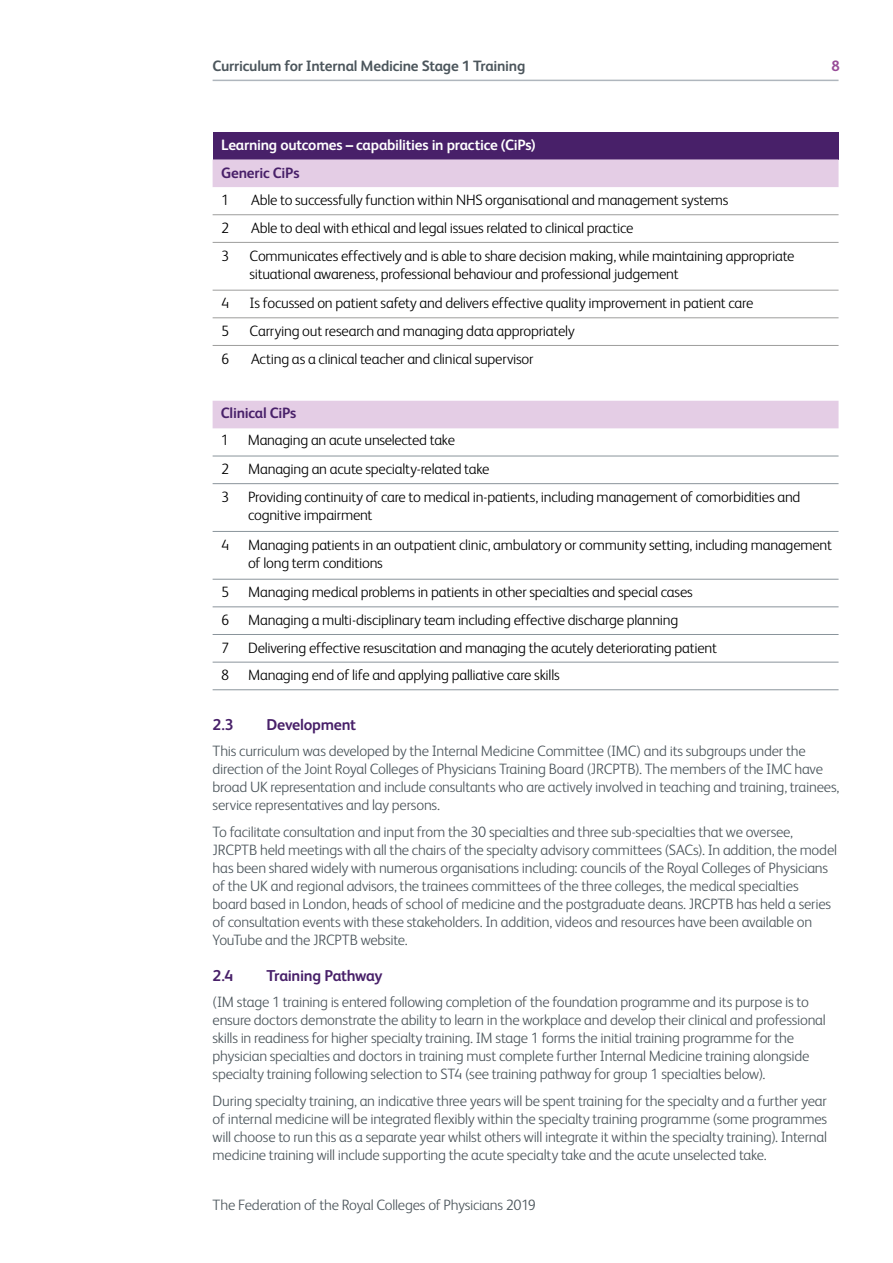
<style>
.page{position:relative;width:893px;height:1263px;background:#fff}
.page>*{position:absolute;margin:0;border:0;box-sizing:border-box;transform-origin:0 0}
.t1{font:700 15.75px "FS Albert";letter-spacing:-.02em;color:#482069}
.t2{font:300 15px/18px "FS Albert";letter-spacing:-.015em;color:#4c565c}
.t3{font:300 15px/18px "FS Albert";letter-spacing:-.015em;color:#000}
.t4{font:700 15px "FS Albert";letter-spacing:-.015em;color:#fff}
.t5{font:700 15px "FS Albert";letter-spacing:-.02em;color:#4c565c}
.t6{font:700 15px "FS Albert";letter-spacing:-.02em;color:#482069}
.t7{font:700 15px "FS Albert";color:#974b97}
</style>
<div class="page">
<hr style="left:213px;top:80px;width:625px;height:1px;background:#afb6bd">
<div style="left:213px;top:132px;width:625px;height:27px;background:#482069"></div>
<svg style="left:213px;top:159px;width:625px;height:269px"></svg>
<hr style="left:213px;top:214px;width:625px;height:1px;background:#9d9d9c">
<hr style="left:213px;top:242px;width:625px;height:1px;background:#9d9d9c">
<hr style="left:213px;top:290px;width:625px;height:1px;background:#9d9d9c">
<hr style="left:213px;top:317px;width:625px;height:1px;background:#9d9d9c">
<hr style="left:213px;top:345px;width:625px;height:1px;background:#9d9d9c">
<hr style="left:213px;top:455px;width:625px;height:1px;background:#8a949b">
<hr style="left:213px;top:483px;width:625px;height:1px;background:#8a949b">
<hr style="left:213px;top:531px;width:625px;height:1px;background:#8a949b">
<hr style="left:213px;top:579px;width:625px;height:1px;background:#8a949b">
<hr style="left:213px;top:606px;width:625px;height:1px;background:#8a949b">
<hr style="left:213px;top:634px;width:625px;height:1px;background:#8a949b">
<hr style="left:213px;top:662px;width:625px;height:1px;background:#8a949b">
<hr style="left:213px;top:689px;width:625px;height:1px;background:#8a949b">
<p class="t5" style="left:213px;top:57px;width:314px">Curriculum for Internal Medicine Stage 1 Training</p>
<p class="t7" style="left:831px;top:57px;width:10px">8</p>
<p class="t4" style="left:221px;top:136px;width:316px">Learning outcomes – capabilities in practice (CiPs)</p>
<p class="t6" style="left:221px;top:164px;width:80px">Generic CiPs</p>
<p class="t3" style="left:221px;top:191px;width:10px">1</p>
<p class="t3" style="left:251px;top:191px;width:479px">Able to successfully function within NHS organisational and management systems</p>
<p class="t3" style="left:221px;top:219px;width:10px">2</p>
<p class="t3" style="left:251px;top:219px;width:384px">Able to deal with ethical and legal issues related to clinical practice</p>
<p class="t3" style="left:221px;top:246px;width:10px">3</p>
<p class="t3" style="left:250px;top:246px;width:546px">Communicates effectively and is able to share decision making, while maintaining appropriate situational awareness, professional behaviour and professional judgement</p>
<p class="t3" style="left:221px;top:294px;width:10px">4</p>
<p class="t3" style="left:250px;top:294px;width:505px">Is focussed on patient safety and delivers effective quality improvement in patient care</p>
<p class="t3" style="left:221px;top:322px;width:10px">5</p>
<p class="t3" style="left:250px;top:322px;width:327px">Carrying out research and managing data appropriately</p>
<p class="t3" style="left:221px;top:349px;width:10px">6</p>
<p class="t3" style="left:251px;top:349px;width:284px">Acting as a clinical teacher and clinical supervisor</p>
<p class="t6" style="left:221px;top:404px;width:77px">Clinical CiPs</p>
<p class="t3" style="left:221px;top:431px;width:10px">1</p>
<p class="t3" style="left:248px;top:431px;width:209px">Managing an acute unselected take</p>
<p class="t3" style="left:221px;top:460px;width:10px">2</p>
<p class="t3" style="left:248px;top:460px;width:243px">Managing an acute specialty-related take</p>
<p class="t3" style="left:221px;top:488px;width:10px">3</p>
<p class="t3" style="left:248px;top:488px;width:554px">Providing continuity of care to medical in-patients, including management of comorbidities and cognitive impairment</p>
<p class="t3" style="left:221px;top:535px;width:10px">4</p>
<p class="t3" style="left:248px;top:535px;width:585px">Managing patients in an outpatient clinic, ambulatory or community setting, including management of long term conditions</p>
<p class="t3" style="left:221px;top:583px;width:10px">5</p>
<p class="t3" style="left:248px;top:583px;width:446px">Managing medical problems in patients in other specialties and special cases</p>
<p class="t3" style="left:221px;top:611px;width:10px">6</p>
<p class="t3" style="left:248px;top:611px;width:432px">Managing a multi-disciplinary team including effective discharge planning</p>
<p class="t3" style="left:221px;top:638px;width:10px">7</p>
<p class="t3" style="left:248px;top:638px;width:470px">Delivering effective resuscitation and managing the acutely deteriorating patient</p>
<p class="t3" style="left:221px;top:666px;width:10px">8</p>
<p class="t3" style="left:248px;top:666px;width:313px">Managing end of life and applying palliative care skills</p>
<p class="t1" style="left:213px;top:715px;width:23px">2.3</p>
<p class="t1" style="left:267px;top:715px;width:91px">Development</p>
<p class="t2" style="left:213px;top:742px;width:628px">This curriculum was developed by the Internal Medicine Committee (IMC) and its subgroups under the direction of the Joint Royal Colleges of Physicians Training Board (JRCPTB). The members of the IMC have broad UK representation and include consultants who are actively involved in teaching and training, trainees, service representatives and lay persons.</p>
<p class="t2" style="left:213px;top:823px;width:626px">To facilitate consultation and input from the 30 specialties and three sub-specialties that we oversee, JRCPTB held meetings with all the chairs of the specialty advisory committees (SACs). In addition, the model has been shared widely with numerous organisations including: councils of the Royal Colleges of Physicians of the UK and regional advisors, the trainees committees of the three colleges, the medical specialties board based in London, heads of school of medicine and the postgraduate deans. JRCPTB has held a series of consultation events with these stakeholders. In addition, videos and resources have been available on YouTube and the JRCPTB website.</p>
<p class="t1" style="left:213px;top:966px;width:22px">2.4</p>
<p class="t1" style="left:267px;top:966px;width:118px">Training Pathway</p>
<p class="t2" style="left:213px;top:993px;width:615px">(IM stage 1 training is entered following completion of the foundation programme and its purpose is to ensure doctors demonstrate the ability to learn in the workplace and develop their clinical and professional skills in readiness for higher specialty training. IM stage 1 forms the initial training programme for the physician specialties and doctors in training must complete further Internal Medicine training alongside specialty training following selection to ST4 (see training pathway for group 1 specialties below).</p>
<p class="t2" style="left:213px;top:1091px;width:616px;text-align:justify">During specialty training, an indicative three years will be spent training for the specialty and a further year of internal medicine will be integrated flexibly within the specialty training programme (some programmes will choose to run this as a separate year whilst others will integrate it within the specialty training). Internal medicine training will include supporting the acute specialty take and the acute unselected take.</p>
<p class="t2" style="left:213px;top:1195px;width:325px">The Federation of the Royal Colleges of Physicians 2019</p>
</div>
